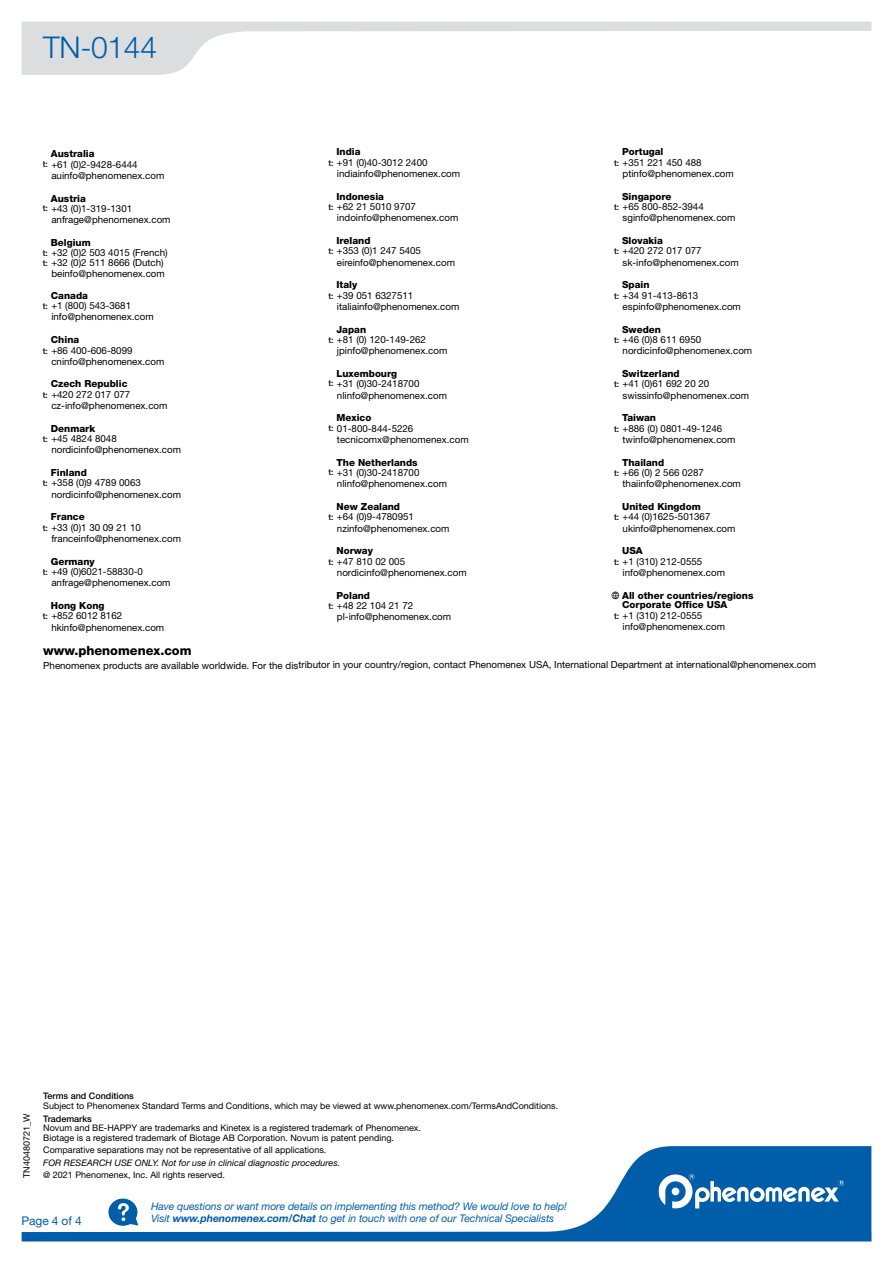
<style>
.page{position:relative;width:893px;height:1263px;background:#fff}
.page>*{position:absolute;margin:0;border:0;box-sizing:border-box;transform-origin:0 0}
.t1{font:300 30px "Helvetica Neue LT Pro";letter-spacing:-.01em;color:#005daa}
.t2{font:800 12.75px "Helvetica Neue LT Pro";color:#000}
.t3{font:12px "Helvetica Neue LT Pro";letter-spacing:-.01em;color:#005daa}
.t4{font:italic 10.5px/12px "Helvetica Neue LT Pro";letter-spacing:-.01em;color:#005daa}
.t5{font:9.75px "Helvetica Neue LT Pro";color:#000}
.t6{font:800 9.75px "Helvetica Neue LT Pro";color:#000}
.t7{font:9px/9.8px "Helvetica Neue LT Pro";color:#000}
.t8{font:italic 9px "Helvetica Neue LT Pro";color:#000}
.t9{font:500 9px "Helvetica Neue LT Pro";color:#000}
.s1{font-weight:500;font-size:8.4px}
.s2{font-weight:700}
</style>
<div class="page">
<svg style="left:22px;top:22px;width:849px;height:53px"></svg>
<svg style="left:22px;top:1146px;width:849px;height:95px"></svg>
<svg style="left:658px;top:1174px;width:186px;height:35px"></svg>
<svg style="left:612px;top:591px;width:7px;height:8px"></svg>
<h1 class="t1" style="left:43px;top:29px;width:115px">TN-0144</h1>
<p class="t6" style="left:51px;top:148px;width:45px">Australia</p>
<p class="t5" style="left:43px;top:158px;width:96px"><span class="s1">t:</span> +61 (0)2-9428-6444</p>
<p class="t5" style="left:51px;top:170px;width:115px">auinfo@phenomenex.com</p>
<p class="t6" style="left:51px;top:192px;width:37px">Austria</p>
<p class="t5" style="left:43px;top:203px;width:91px"><span class="s1">t:</span> +43 (0)1-319-1301</p>
<p class="t5" style="left:51px;top:214px;width:121px">anfrage@phenomenex.com</p>
<p class="t6" style="left:51px;top:237px;width:41px">Belgium</p>
<p class="t5" style="left:43px;top:246px;width:126px"><span class="s1">t:</span> +32 (0)2 503 4015 (French)</p>
<p class="t5" style="left:43px;top:257px;width:122px"><span class="s1">t:</span> +32 (0)2 511 8666 (Dutch)</p>
<p class="t5" style="left:51px;top:267px;width:115px">beinfo@phenomenex.com</p>
<p class="t6" style="left:51px;top:289px;width:39px">Canada</p>
<p class="t5" style="left:43px;top:300px;width:90px"><span class="s1">t:</span> +1 (800) 543-3681</p>
<p class="t5" style="left:51px;top:311px;width:104px">info@phenomenex.com</p>
<p class="t6" style="left:51px;top:334px;width:30px">China</p>
<p class="t5" style="left:43px;top:344px;width:91px"><span class="s1">t:</span> +86 400-606-8099</p>
<p class="t5" style="left:51px;top:355px;width:115px">cninfo@phenomenex.com</p>
<p class="t6" style="left:51px;top:378px;width:78px">Czech Republic</p>
<p class="t5" style="left:43px;top:388px;width:89px"><span class="s1">t:</span> +420 272 017 077</p>
<p class="t5" style="left:51px;top:400px;width:118px">cz-info@phenomenex.com</p>
<p class="t6" style="left:51px;top:422px;width:46px">Denmark</p>
<p class="t5" style="left:43px;top:433px;width:76px"><span class="s1">t:</span> +45 4824 8048</p>
<p class="t5" style="left:51px;top:444px;width:131px">nordicinfo@phenomenex.com</p>
<p class="t6" style="left:51px;top:467px;width:37px">Finland</p>
<p class="t5" style="left:43px;top:477px;width:100px"><span class="s1">t:</span> +358 (0)9 4789 0063</p>
<p class="t5" style="left:51px;top:488px;width:131px">nordicinfo@phenomenex.com</p>
<p class="t6" style="left:51px;top:511px;width:35px">France</p>
<p class="t5" style="left:43px;top:521px;width:100px"><span class="s1">t:</span> +33 (0)1 30 09 21 10</p>
<p class="t5" style="left:51px;top:532px;width:131px">franceinfo@phenomenex.com</p>
<p class="t6" style="left:51px;top:555px;width:45px">Germany</p>
<p class="t5" style="left:43px;top:565px;width:102px"><span class="s1">t:</span> +49 (0)6021-58830-0</p>
<p class="t5" style="left:51px;top:577px;width:121px">anfrage@phenomenex.com</p>
<p class="t6" style="left:51px;top:600px;width:55px">Hong Kong</p>
<p class="t5" style="left:43px;top:610px;width:81px"><span class="s1">t:</span> +852 6012 8162</p>
<p class="t5" style="left:51px;top:621px;width:114px">hkinfo@phenomenex.com</p>
<p class="t6" style="left:337px;top:146px;width:26px">India</p>
<p class="t5" style="left:328px;top:156px;width:101px"><span class="s1">t:</span> +91 (0)40-3012 2400</p>
<p class="t5" style="left:337px;top:168px;width:125px">indiainfo@phenomenex.com</p>
<p class="t6" style="left:337px;top:190px;width:49px">Indonesia</p>
<p class="t5" style="left:328px;top:201px;width:89px"><span class="s1">t:</span> +62 21 5010 9707</p>
<p class="t5" style="left:337px;top:212px;width:123px">indoinfo@phenomenex.com</p>
<p class="t6" style="left:337px;top:235px;width:35px">Ireland</p>
<p class="t5" style="left:328px;top:245px;width:94px"><span class="s1">t:</span> +353 (0)1 247 5405</p>
<p class="t5" style="left:337px;top:256px;width:120px">eireinfo@phenomenex.com</p>
<p class="t6" style="left:337px;top:279px;width:22px">Italy</p>
<p class="t5" style="left:328px;top:289px;width:86px"><span class="s1">t:</span> +39 051 6327511</p>
<p class="t5" style="left:337px;top:301px;width:124px">italiainfo@phenomenex.com</p>
<p class="t6" style="left:337px;top:323px;width:31px">Japan</p>
<p class="t5" style="left:328px;top:334px;width:99px"><span class="s1">t:</span> +81 (0) 120-149-262</p>
<p class="t5" style="left:337px;top:345px;width:112px">jpinfo@phenomenex.com</p>
<p class="t6" style="left:337px;top:368px;width:62px">Luxembourg</p>
<p class="t5" style="left:328px;top:378px;width:92px"><span class="s1">t:</span> +31 (0)30-2418700</p>
<p class="t5" style="left:337px;top:389px;width:112px">nlinfo@phenomenex.com</p>
<p class="t6" style="left:337px;top:412px;width:36px">Mexico</p>
<p class="t5" style="left:328px;top:422px;width:86px"><span class="s1">t:</span> 01-800-844-5226</p>
<p class="t5" style="left:337px;top:433px;width:133px">tecnicomx@phenomenex.com</p>
<p class="t6" style="left:337px;top:456px;width:83px">The Netherlands</p>
<p class="t5" style="left:328px;top:466px;width:92px"><span class="s1">t:</span> +31 (0)30-2418700</p>
<p class="t5" style="left:337px;top:478px;width:112px">nlinfo@phenomenex.com</p>
<p class="t6" style="left:337px;top:501px;width:65px">New Zealand</p>
<p class="t5" style="left:328px;top:511px;width:87px"><span class="s1">t:</span> +64 (0)9-4780951</p>
<p class="t5" style="left:337px;top:522px;width:114px">nzinfo@phenomenex.com</p>
<p class="t6" style="left:337px;top:545px;width:38px">Norway</p>
<p class="t5" style="left:328px;top:555px;width:78px"><span class="s1">t:</span> +47 810 02 005</p>
<p class="t5" style="left:337px;top:566px;width:131px">nordicinfo@phenomenex.com</p>
<p class="t6" style="left:337px;top:589px;width:35px">Poland</p>
<p class="t5" style="left:328px;top:599px;width:86px"><span class="s1">t:</span> +48 22 104 21 72</p>
<p class="t5" style="left:337px;top:611px;width:116px">pl-info@phenomenex.com</p>
<p class="t6" style="left:622px;top:146px;width:43px">Portugal</p>
<p class="t5" style="left:614px;top:156px;width:89px"><span class="s1">t:</span> +351 221 450 488</p>
<p class="t5" style="left:623px;top:168px;width:113px">ptinfo@phenomenex.com</p>
<p class="t6" style="left:622px;top:190px;width:51px">Singapore</p>
<p class="t5" style="left:614px;top:201px;width:91px"><span class="s1">t:</span> +65 800-852-3944</p>
<p class="t5" style="left:623px;top:212px;width:114px">sginfo@phenomenex.com</p>
<p class="t6" style="left:622px;top:235px;width:42px">Slovakia</p>
<p class="t5" style="left:614px;top:245px;width:89px"><span class="s1">t:</span> +420 272 017 077</p>
<p class="t5" style="left:623px;top:256px;width:118px">sk-info@phenomenex.com</p>
<p class="t6" style="left:622px;top:279px;width:29px">Spain</p>
<p class="t5" style="left:614px;top:289px;width:86px"><span class="s1">t:</span> +34 91-413-8613</p>
<p class="t5" style="left:623px;top:301px;width:120px">espinfo@phenomenex.com</p>
<p class="t6" style="left:622px;top:323px;width:40px">Sweden</p>
<p class="t5" style="left:614px;top:334px;width:89px"><span class="s1">t:</span> +46 (0)8 611 6950</p>
<p class="t5" style="left:623px;top:345px;width:131px">nordicinfo@phenomenex.com</p>
<p class="t6" style="left:622px;top:368px;width:59px">Switzerland</p>
<p class="t5" style="left:614px;top:378px;width:97px"><span class="s1">t:</span> +41 (0)61 692 20 20</p>
<p class="t5" style="left:623px;top:389px;width:128px">swissinfo@phenomenex.com</p>
<p class="t6" style="left:622px;top:412px;width:35px">Taiwan</p>
<p class="t5" style="left:614px;top:422px;width:110px"><span class="s1">t:</span> +886 (0) 0801-49-1246</p>
<p class="t5" style="left:623px;top:433px;width:114px">twinfo@phenomenex.com</p>
<p class="t6" style="left:622px;top:456px;width:44px">Thailand</p>
<p class="t5" style="left:614px;top:466px;width:91px"><span class="s1">t:</span> +66 (0) 2 566 0287</p>
<p class="t5" style="left:623px;top:478px;width:120px">thaiinfo@phenomenex.com</p>
<p class="t6" style="left:622px;top:501px;width:80px">United Kingdom</p>
<p class="t5" style="left:614px;top:511px;width:98px"><span class="s1">t:</span> +44 (0)1625-501367</p>
<p class="t5" style="left:623px;top:522px;width:114px">ukinfo@phenomenex.com</p>
<p class="t6" style="left:622px;top:545px;width:22px">USA</p>
<p class="t5" style="left:614px;top:555px;width:90px"><span class="s1">t:</span> +1 (310) 212-0555</p>
<p class="t5" style="left:623px;top:566px;width:104px">info@phenomenex.com</p>
<p class="t6" style="left:622px;top:589px;width:133px">All other countries/regions</p>
<p class="t6" style="left:622px;top:599px;width:107px">Corporate Office USA</p>
<p class="t5" style="left:614px;top:609px;width:90px"><span class="s1">t:</span> +1 (310) 212-0555</p>
<p class="t5" style="left:623px;top:620px;width:104px">info@phenomenex.com</p>
<h2 class="t2" style="left:43px;top:643px;width:150px">www.phenomenex.com</h2>
<p class="t5" style="left:43px;top:659px;width:774px">Phenomenex products are available worldwide. For the distributor in your country/region, contact Phenomenex USA, International Department at international@phenomenex.com</p>
<p class="t7" style="left:22px;top:1178px;width:66px;rotate:-90deg">TN40480721_W</p>
<p class="t9" style="left:43px;top:1091px;width:92px">Terms and Conditions</p>
<p class="t7" style="left:43px;top:1101px;width:516px">Subject to Phenomenex Standard Terms and Conditions, which may be viewed at www.phenomenex.com/TermsAndConditions.</p>
<p class="t9" style="left:43px;top:1113px;width:50px">Trademarks</p>
<p class="t7" style="left:43px;top:1123px;width:379px">Novum and BE-HAPPY are trademarks and Kinetex is a registered trademark of Phenomenex.<br>Biotage is a registered trademark of Biotage AB Corporation. Novum is patent pending.</p>
<p class="t7" style="left:43px;top:1145px;width:285px">Comparative separations may not be representative of all applications.</p>
<p class="t8" style="left:43px;top:1157px;width:299px">FOR RESEARCH USE ONLY. Not for use in clinical diagnostic procedures.</p>
<p class="t7" style="left:43px;top:1170px;width:183px">@ 2021 Phenomenex, Inc. All rights reserved.</p>
<p class="t3" style="left:22px;top:1213px;width:62px">Page 4 of 4</p>
<p class="t4" style="left:151px;top:1199px;width:417px">Have questions or want more details on implementing this method? We would love to help!<br>Visit <span class="s2">www.phenomenex.com/Chat</span> to get in touch with one of our Technical Specialists</p>
</div>
